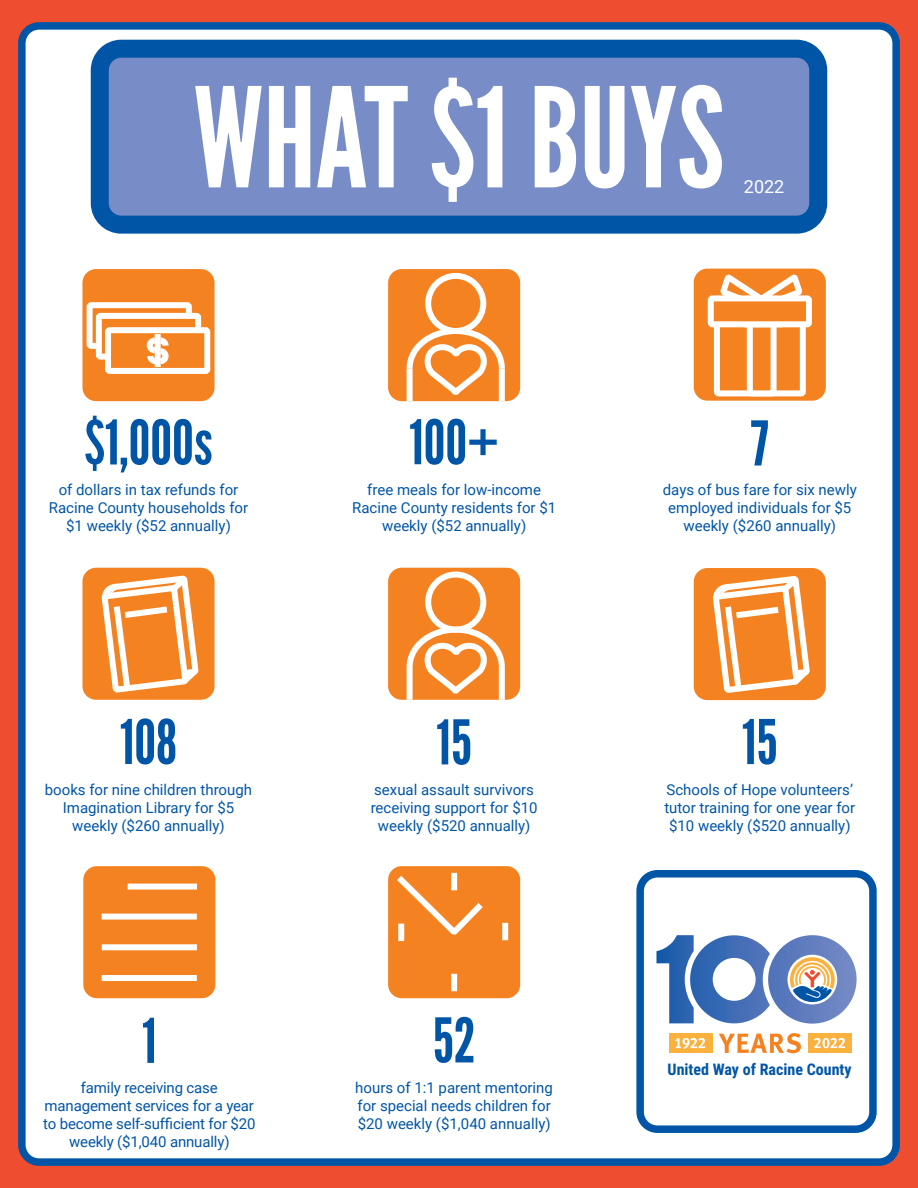
<style>
.page{position:relative;width:918px;height:1188px;background:#ef4d30}
.page>*{position:absolute;margin:0;border:0;box-sizing:border-box;transform-origin:0 0}
.t1{font:138px "League Gothic";color:#fff}
.t2{font:61.5px "League Gothic";color:#0155a7}
.t3{font:18px "Roboto";color:#fff}
.t4{font:700 16.05px "Roboto Condensed";color:#0155a7}
.t5{font:15px/18px "Roboto";color:#0155a7;text-align:center}
</style>
<div class="page">
<div style="left:22px;top:26px;width:874px;height:1136px;background:#fff;border-radius:17px"></div>
<div style="left:18px;top:22px;width:882px;height:1144px;border:8px solid #0155a7;border-radius:17px"></div>
<div style="left:100px;top:49px;width:718px;height:176px;background:#788dc7;border-radius:22px"></div>
<div style="left:91px;top:40px;width:736px;height:194px;border:18px solid #0155a7;border-radius:22px"></div>
<div style="left:669px;top:1034px;width:43px;height:19px;background:#fbb13d"></div>
<div style="left:808px;top:1034px;width:43px;height:19px;background:#fbb13d"></div>
<svg style="left:768px;top:935px;width:89px;height:89px;background:#6782c1"></svg>
<svg style="left:656px;top:935px;width:114px;height:88px"></svg>
<div style="left:788px;top:955px;width:49px;height:49px;background:#fff;border-radius:50%"></div>
<svg style="left:790px;top:957px;width:45px;height:45px"></svg>
<svg style="left:719px;top:1033px;width:82px;height:20px"></svg>
<svg style="left:675px;top:1038px;width:30px;height:11px"></svg>
<svg style="left:814px;top:1038px;width:31px;height:10px"></svg>
<div style="left:636px;top:870px;width:241px;height:263px;border:8px solid #0155a7;border-radius:17px"></div>
<div style="left:82px;top:269px;width:133px;height:132px;background:#f58220;border-radius:14px"></div>
<div style="left:90px;top:305px;width:99px;height:41px;background:linear-gradient(to right,#f58220,#f58220);border-radius:2px"></div>
<div style="left:87px;top:302px;width:105px;height:47px;border:6px solid #fff;border-radius:2px"></div>
<div style="left:99px;top:316px;width:99px;height:41px;background:#f58220;border-radius:2px"></div>
<div style="left:96px;top:313px;width:105px;height:47px;border:6px solid #fff;border-radius:2px"></div>
<div style="left:108px;top:330px;width:99px;height:41px;background:#f58220;border-radius:2px"></div>
<div style="left:105px;top:327px;width:105px;height:47px;border:6px solid #fff;border-radius:2px"></div>
<svg style="left:146px;top:334px;width:23px;height:33px"></svg>
<div style="left:82px;top:568px;width:133px;height:132px;background:#f58220;border-radius:14px"></div>
<svg style="left:101px;top:575px;width:98px;height:118px"></svg>
<div style="left:388px;top:866px;width:132px;height:132px;background:#f58220;border-radius:14px"></div>
<svg style="left:391px;top:869px;width:92px;height:71px"></svg>
<div style="left:451px;top:873px;width:6px;height:17px;background:#fff"></div>
<div style="left:451px;top:974px;width:6px;height:17px;background:#fff"></div>
<div style="left:502px;top:923px;width:6px;height:17px;background:#fff"></div>
<div style="left:398px;top:924px;width:6px;height:17px;background:#fff"></div>
<div style="left:388px;top:568px;width:132px;height:132px;background:#f58220;border-radius:14px"></div>
<div style="left:425px;top:572px;width:61px;height:61px;border:6px solid #fff;border-radius:50%"></div>
<svg style="left:406px;top:624px;width:99px;height:75px"></svg>
<div style="left:83px;top:866px;width:132px;height:132px;background:#f58220;border-radius:14px"></div>
<div style="left:128px;top:884px;width:69px;height:6px;background:#fff"></div>
<div style="left:102px;top:914px;width:95px;height:6px;background:#fff"></div>
<div style="left:102px;top:944px;width:95px;height:6px;background:#fff"></div>
<div style="left:102px;top:975px;width:95px;height:6px;background:#fff"></div>
<div style="left:694px;top:269px;width:132px;height:132px;background:#f58220;border-radius:14px"></div>
<div style="left:714px;top:304px;width:92px;height:92px;border:6px solid #fff;border-radius:2px"></div>
<div style="left:747px;top:295px;width:30px;height:101px;border:6px solid #fff;border-radius:2px"></div>
<svg style="left:720px;top:274px;width:83px;height:21px"></svg>
<div style="left:711px;top:298px;width:98px;height:26px;background:#f58220;border-radius:2px"></div>
<div style="left:708px;top:295px;width:104px;height:32px;border:6px solid #fff;border-radius:2px"></div>
<div style="left:388px;top:269px;width:132px;height:132px;background:#f58220;border-radius:14px"></div>
<div style="left:425px;top:273px;width:61px;height:61px;border:6px solid #fff;border-radius:50%"></div>
<svg style="left:406px;top:325px;width:99px;height:76px"></svg>
<div style="left:694px;top:568px;width:132px;height:132px;background:#f58220;border-radius:14px"></div>
<svg style="left:713px;top:576px;width:97px;height:117px"></svg>
<p class="t1" style="left:194px;top:56px;width:532px">WHAT $1 BUYS</p>
<p class="t3" style="left:744px;top:174px;width:42px">2022</p>
<p class="t2" style="left:84px;top:406px;width:130px">$1,000s</p>
<p class="t5" style="left:49px;top:481px;width:201px">of dollars in tax refunds for<br>Racine County households for $1 weekly ($52 annually)</p>
<p class="t2" style="left:120px;top:705px;width:58px">108</p>
<p class="t5" style="left:45px;top:780px;width:209px">books for nine children through<br>Imagination Library for $5 weekly ($260 annually)</p>
<p class="t2" style="left:142px;top:1004px;width:16px">1</p>
<p class="t5" style="left:81px;top:1078px;width:138px">family receiving case</p>
<p class="t5" style="left:43px;top:1096px;width:214px">management services for a year to become self-sufficient for $20 weekly ($1,040 annually)</p>
<p class="t2" style="left:409px;top:406px;width:91px">100+</p>
<p class="t5" style="left:367px;top:481px;width:175px">free meals for low-income</p>
<p class="t5" style="left:352px;top:499px;width:206px">Racine County residents for $1 weekly ($52 annually)</p>
<p class="t2" style="left:436px;top:706px;width:37px">15</p>
<p class="t5" style="left:374px;top:780px;width:161px">sexual assault survivors</p>
<p class="t5" style="left:371px;top:798px;width:168px">receiving support for $10 weekly ($520 annually)</p>
<p class="t2" style="left:433px;top:1004px;width:45px">52</p>
<p class="t5" style="left:355px;top:1078px;width:199px;text-align:left">hours of 1:1 parent mentoring for special needs children for $20 weekly ($1,040 annually)</p>
<p class="t2" style="left:751px;top:407px;width:19px">7</p>
<p class="t5" style="left:663px;top:481px;width:195px">days of bus fare for six newly employed individuals for $5 weekly ($260 annually)</p>
<p class="t2" style="left:742px;top:706px;width:37px">15</p>
<p class="t5" style="left:667px;top:780px;width:188px">Schools of Hope volunteers’</p>
<p class="t5" style="left:664px;top:798px;width:192px">tutor training for one year for $10 weekly ($520 annually)</p>
<p class="t4" style="left:668px;top:1058px;width:185px">United Way of Racine County</p>
</div>
